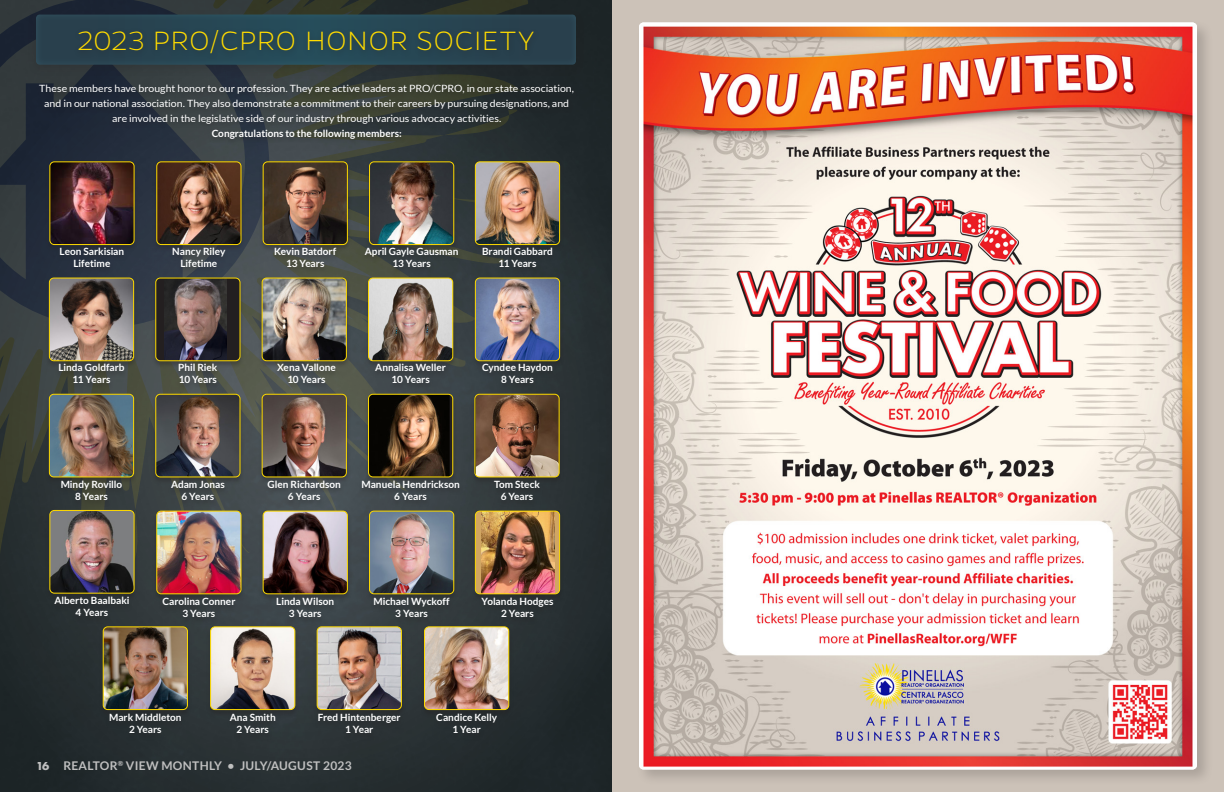
<style>
.page{position:relative;width:1224px;height:792px;background:#fff}
.page>*{position:absolute;margin:0;border:0;box-sizing:border-box;transform-origin:0 0}
.t1{font:200 30px "Gentona";letter-spacing:.025em;color:#ffdb00}
.t2{font:700 12px "Lato";letter-spacing:.025em;color:#c0c0c0}
.t3{font:700 10px/12px "Lato";color:#fff;text-align:center}
.t4{font:10px/15px "Lato";color:#fff;text-align:center;scale:1.06 1}
.s1{font-weight:700}
.s2{font-family:"Futura PT"}
</style>
<div class="page">
<svg style="left:0;top:0;width:269px;height:63px;background:#283036"></svg>
<svg style="left:0;top:63px;width:612px;height:729px;background:#262e30"></svg>
<div style="left:36px;top:84px;width:541px;height:657px;background:#231f20;opacity:.35"></div>
<img style="left:475px;top:162px;width:85px;height:83px">
<div style="left:475px;top:161px;width:85px;height:84px;border:1px solid #ffdb00;border-radius:4px"></div>
<img style="left:50px;top:163px;width:84px;height:82px">
<div style="left:49px;top:161px;width:86px;height:84px;border:1px solid #ffdb00;border-radius:4px"></div>
<img style="left:49px;top:394px;width:85px;height:83px">
<div style="left:49px;top:394px;width:85px;height:83px;border:1px solid #ffdb00;border-radius:4px"></div>
<img style="left:476px;top:394px;width:83px;height:83px">
<div style="left:474px;top:394px;width:86px;height:83px;border:1px solid #ffdb00;border-radius:4px"></div>
<img style="left:49px;top:278px;width:85px;height:83px">
<div style="left:49px;top:278px;width:85px;height:83px;border:1px solid #ffdb00;border-radius:4px"></div>
<img style="left:157px;top:163px;width:84px;height:82px">
<div style="left:156px;top:161px;width:86px;height:84px;border:1px solid #ffdb00;border-radius:4px"></div>
<img style="left:50px;top:510px;width:84px;height:82px">
<div style="left:49px;top:510px;width:86px;height:84px;border:1px solid #ffdb00;border-radius:4px"></div>
<div style="left:156px;top:278px;width:84px;height:83px;background:#231f20;border-radius:4px"></div>
<img style="left:164px;top:280px;width:62px;height:79px">
<div style="left:155px;top:278px;width:86px;height:83px;border:1px solid #ffdb00;border-radius:4px"></div>
<img style="left:262px;top:278px;width:84px;height:83px">
<div style="left:262px;top:278px;width:85px;height:83px;border:1px solid #ffdb00;border-radius:4px"></div>
<img style="left:263px;top:162px;width:84px;height:83px">
<div style="left:263px;top:161px;width:85px;height:84px;border:1px solid #ffdb00;border-radius:4px"></div>
<img style="left:156px;top:394px;width:84px;height:83px">
<div style="left:155px;top:394px;width:86px;height:83px;border:1px solid #ffdb00;border-radius:4px"></div>
<img style="left:369px;top:278px;width:84px;height:83px">
<div style="left:368px;top:278px;width:85px;height:83px;border:1px solid #ffdb00;border-radius:4px"></div>
<img style="left:370px;top:162px;width:84px;height:83px">
<div style="left:369px;top:161px;width:85px;height:84px;border:1px solid #ffdb00;border-radius:4px"></div>
<img style="left:262px;top:394px;width:84px;height:83px">
<div style="left:262px;top:394px;width:85px;height:83px;border:1px solid #ffdb00;border-radius:4px"></div>
<img style="left:211px;top:627px;width:84px;height:83px">
<div style="left:210px;top:626px;width:85px;height:84px;border:1px solid #ffdb00;border-radius:4px"></div>
<img style="left:425px;top:627px;width:84px;height:83px">
<div style="left:424px;top:626px;width:85px;height:84px;border:1px solid #ffdb00;border-radius:4px"></div>
<img style="left:157px;top:511px;width:84px;height:83px">
<div style="left:156px;top:511px;width:86px;height:83px;border:1px solid #ffdb00;border-radius:4px"></div>
<img style="left:263px;top:511px;width:84px;height:83px">
<div style="left:263px;top:511px;width:85px;height:83px;border:1px solid #ffdb00;border-radius:4px"></div>
<img style="left:370px;top:511px;width:84px;height:83px">
<div style="left:369px;top:511px;width:85px;height:83px;border:1px solid #ffdb00;border-radius:4px"></div>
<img style="left:475px;top:278px;width:85px;height:83px">
<div style="left:475px;top:278px;width:85px;height:83px;border:1px solid #ffdb00;border-radius:4px"></div>
<img style="left:369px;top:394px;width:81px;height:83px">
<div style="left:368px;top:394px;width:85px;height:83px;border:1px solid #ffdb00;border-radius:4px"></div>
<img style="left:103px;top:627px;width:84px;height:83px">
<div style="left:103px;top:626px;width:85px;height:84px;border:1px solid #ffdb00;border-radius:4px"></div>
<img style="left:317px;top:627px;width:84px;height:83px">
<div style="left:317px;top:626px;width:85px;height:84px;border:1px solid #ffdb00;border-radius:4px"></div>
<div style="left:475px;top:511px;width:85px;height:83px;background:#d1a663;border-radius:4px"></div>
<img style="left:481px;top:513px;width:73px;height:79px">
<div style="left:475px;top:511px;width:85px;height:83px;border:1px solid #ffdb00;border-radius:4px"></div>
<div style="left:28px;top:10px;width:556px;height:66px;background:#231f20;opacity:.2"></div>
<div style="left:35px;top:13px;width:542px;height:52px;background:#5ec9e3;opacity:.15"></div>
<div style="left:36px;top:14px;width:540px;height:51px;background:#274451;border-radius:4px"></div>
<div style="left:612px;top:0;width:612px;height:792px;background:#ccc2b8"></div>
<div style="left:636px;top:19px;width:578px;height:768px;background:#231f20;opacity:.2"></div>
<img style="left:639px;top:22px;width:558px;height:748px">
<p class="t1" style="left:77px;top:23px;width:459px">2023 PRO/CPRO HONOR SOCIETY</p>
<p class="t4" style="left:39px;top:81px;width:506px">These members have brought honor to our profession. They are active leaders at PRO/CPRO, in our state association, and in our national association. They also demonstrate a commitment to their careers by pursuing designations, and are involved in the legislative side of our industry through various advocacy activities.<br><span class="s1">Congratulations to the following members:</span></p>
<p class="t3" style="left:60px;top:245px;width:66px">Leon Sarkisian<br>Lifetime</p>
<p class="t3" style="left:482px;top:245px;width:72px">Brandi Gabbard</p>
<p class="t3" style="left:172px;top:245px;width:55px">Nancy Riley</p>
<p class="t3" style="left:180px;top:257px;width:38px">Lifetime</p>
<p class="t3" style="left:274px;top:245px;width:64px">Kevin Batdorf</p>
<p class="t3" style="left:286px;top:257px;width:40px">13 Years</p>
<p class="t3" style="left:365px;top:245px;width:95px">April Gayle Gausman</p>
<p class="t3" style="left:393px;top:257px;width:40px">13 Years</p>
<p class="t3" style="left:499px;top:257px;width:39px">11 Years</p>
<p class="t3" style="left:58px;top:361px;width:68px">Linda Goldfarb</p>
<p class="t3" style="left:73px;top:373px;width:39px">11 Years</p>
<p class="t3" style="left:178px;top:361px;width:41px">Phil Riek</p>
<p class="t3" style="left:179px;top:373px;width:40px">10 Years</p>
<p class="t3" style="left:277px;top:361px;width:60px">Xena Vallone</p>
<p class="t3" style="left:287px;top:373px;width:40px">10 Years</p>
<p class="t3" style="left:375px;top:361px;width:72px">Annalisa Weller</p>
<p class="t3" style="left:392px;top:373px;width:40px">10 Years</p>
<p class="t3" style="left:482px;top:361px;width:72px">Cyndee Haydon</p>
<p class="t3" style="left:501px;top:373px;width:34px">8 Years</p>
<p class="t3" style="left:61px;top:478px;width:63px">Mindy Rovillo</p>
<p class="t3" style="left:75px;top:490px;width:34px">8 Years</p>
<p class="t3" style="left:171px;top:478px;width:55px">Adam Jonas</p>
<p class="t3" style="left:182px;top:490px;width:34px">6 Years</p>
<p class="t3" style="left:268px;top:478px;width:75px">Glen Richardson</p>
<p class="t3" style="left:288px;top:490px;width:34px">6 Years</p>
<p class="t3" style="left:361px;top:478px;width:100px">Manuela Hendrickson</p>
<p class="t3" style="left:394px;top:490px;width:34px">6 Years</p>
<p class="t3" style="left:494px;top:478px;width:47px">Tom Steck</p>
<p class="t3" style="left:501px;top:490px;width:34px">6 Years</p>
<p class="t3" style="left:54px;top:595px;width:77px">Alberto Baalbaki</p>
<p class="t3" style="left:76px;top:607px;width:34px">4 Years</p>
<p class="t3" style="left:162px;top:596px;width:75px">Carolina Conner</p>
<p class="t3" style="left:183px;top:608px;width:34px">3 Years</p>
<p class="t3" style="left:276px;top:596px;width:59px">Linda Wilson</p>
<p class="t3" style="left:289px;top:608px;width:34px">3 Years</p>
<p class="t3" style="left:373px;top:596px;width:78px">Michael Wyckoff</p>
<p class="t3" style="left:395px;top:608px;width:34px">3 Years</p>
<p class="t3" style="left:481px;top:596px;width:74px">Yolanda Hodges</p>
<p class="t3" style="left:501px;top:608px;width:34px">2 Years</p>
<p class="t3" style="left:109px;top:711px;width:74px">Mark Middleton</p>
<p class="t3" style="left:129px;top:723px;width:34px">2 Years</p>
<p class="t3" style="left:230px;top:711px;width:47px">Ana Smith</p>
<p class="t3" style="left:236px;top:723px;width:34px">2 Years</p>
<p class="t3" style="left:318px;top:711px;width:84px">Fred Hintenberger</p>
<p class="t3" style="left:345px;top:723px;width:30px">1 Year</p>
<p class="t3" style="left:436px;top:711px;width:62px">Candice Kelly</p>
<p class="t3" style="left:453px;top:723px;width:30px">1 Year</p>
<p class="t2" style="left:36px;top:758px;width:317px"><span class="s2">16</span> REALTOR<sup>®</sup> VIEW MONTHLY • JULY/AUGUST 2023</p>
</div>
